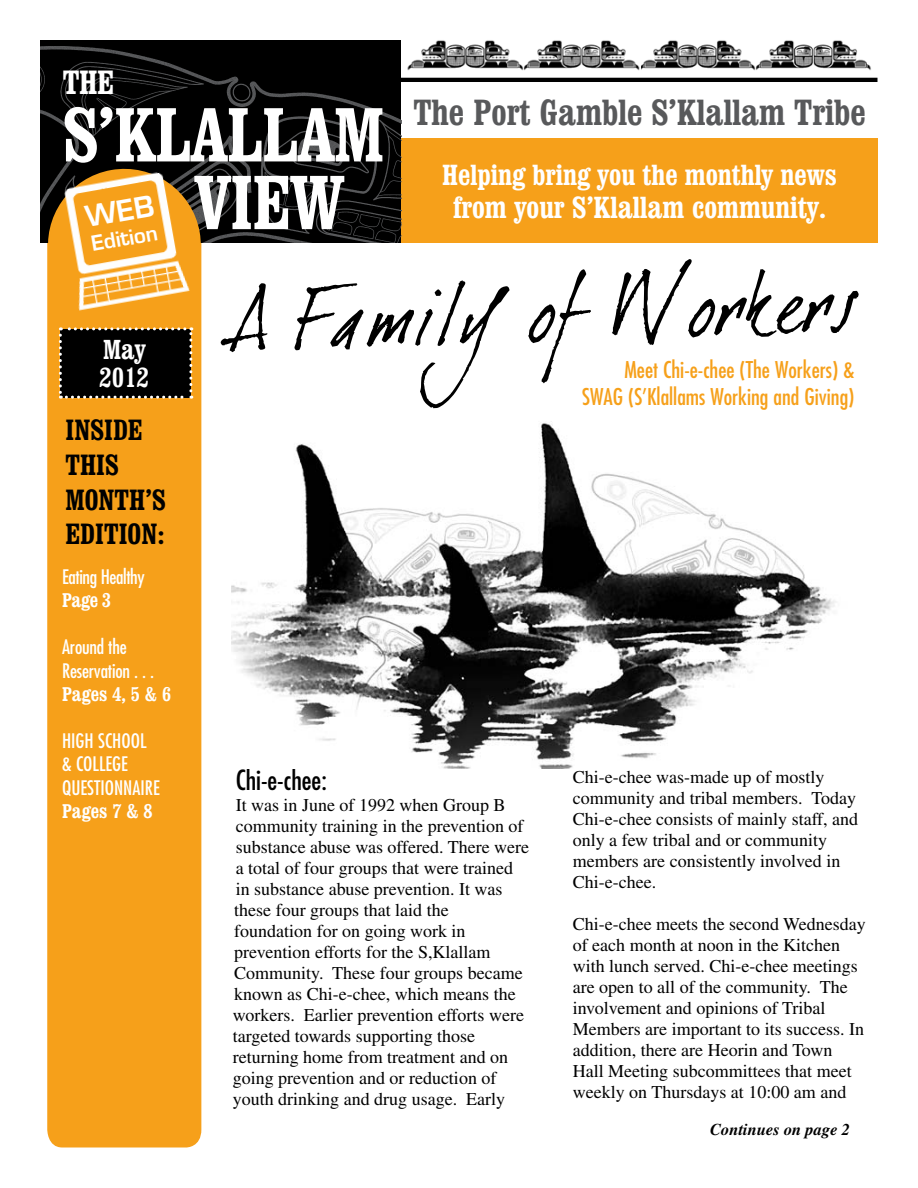
<style>
.page{position:relative;width:918px;height:1188px;background:#fff}
.page>*{position:absolute;margin:0;border:0;box-sizing:border-box;transform-origin:0 0}
.t1{font:700 condensed 75.15px "Clarendon BT";letter-spacing:-.015em;color:#fff}
.t2{font:700 condensed 35.7px "Clarendon BT";color:#58595b}
.t3{font:700 condensed 33.15px "Clarendon BT";color:#fff}
.t4{font:700 condensed 30px "Clarendon BT";color:#fff}
.t5{font:700 condensed 28.8px/34.5px "Clarendon BT";color:#000}
.t6{font:700 condensed 28.65px "Clarendon BT";color:#fff}
.t7{font:condensed 27px "Futura";color:#000}
.t8{font:700 condensed 27px/28.5px "Clarendon BT";color:#fff}
.t9{font:condensed 22.5px/27px "Futura";color:#f6a01a;text-align:right}
.t10{font:600 20.4px "Eurostile";color:#fff}
.t11{font:condensed 19.5px/23.4px "Futura";letter-spacing:-.01em;color:#fff}
.t12{font:700 condensed 19.5px "Clarendon BT";color:#fff}
.t13{font:18px/21px "Times";color:#000}
.t14{font:italic 700 16.5px "Times";color:#000}
</style>
<div class="page">
<img style="left:231px;top:421px;width:605px;height:348px">
<svg style="left:220px;top:259px;width:639px;height:150px"></svg>
<svg style="left:47px;top:399px;width:154px;height:749px;background:#f6a21f"></svg>
<img style="left:755px;top:40px;width:116px;height:30px">
<img style="left:641px;top:40px;width:114px;height:31px">
<img style="left:523px;top:40px;width:117px;height:31px">
<img style="left:407px;top:40px;width:116px;height:31px">
<hr style="left:375px;top:78px;width:502px;height:4px;background:#000">
<div style="left:234px;top:138px;width:644px;height:104px;background:#f6a01a"></div>
<img style="left:40px;top:40px;width:361px;height:202px">
<svg style="left:42px;top:163px;width:165px;height:236px;background:#a67a36"></svg>
<h3 class="t3" style="left:63px;top:62px;width:53px">THE</h3>
<h1 class="t1" style="left:63px;top:88px;width:323px">S’KLALLAM</h1>
<p class="t10" style="left:89px;top:231px;width:68px;rotate:-10deg">Edition</p>
<h1 class="t1" style="left:194px;top:156px;width:152px">VIEW</h1>
<h2 class="t2" style="left:413px;top:90px;width:454px">The Port Gamble S’Klallam Tribe</h2>
<h3 class="t6" style="left:442px;top:157px;width:396px">Helping bring you the monthly news</h3>
<h3 class="t4" style="left:453px;top:189px;width:374px">from your S’Klallam community.</h3>
<h3 class="t8" style="left:99px;top:335px;width:52px">May<br>2012</h3>
<p class="t9" style="left:582px;top:356px;width:274px">Meet Chi-e-chee (The Workers) &amp;<br>SWAG (S’Klallams Working and Giving)</p>
<h3 class="t5" style="left:65px;top:413px;width:102px">INSIDE<br>THIS<br>MONTH’S<br>EDITION:</h3>
<p class="t11" style="left:62px;top:565px;width:84px">Eating Healthy</p>
<p class="t12" style="left:62px;top:588px;width:51px">Page 3</p>
<p class="t11" style="left:62px;top:635px;width:93px">Around the<br>Reservation . . .</p>
<p class="t12" style="left:62px;top:682px;width:111px">Pages 4, 5 &amp; 6</p>
<p class="t11" style="left:62px;top:729px;width:99px">HIGH School<br>&amp; COLLEGE<br>QUESTIONNAIRE</p>
<p class="t12" style="left:62px;top:799px;width:92px">Pages 7 &amp; 8</p>
<h3 class="t7" style="left:236px;top:764px;width:93px">Chi-e-chee:</h3>
<p class="t13" style="left:233px;top:794px;width:298px">It was in June of 1992 when Group B community training in the prevention of substance abuse was offered. There were a total of four groups that were trained<br>in substance abuse prevention. It was these four groups that laid the foundation for on going work in prevention efforts for the S,Klallam Community. These four groups became known as Chi-e-chee, which means the workers. Earlier prevention efforts were targeted towards supporting those returning home from treatment and on going prevention and or reduction of youth drinking and drug usage. Early</p>
<p class="t13" style="left:573px;top:766px;width:287px">Chi-e-chee was-made up of mostly community and tribal members. Today<br>Chi-e-chee consists of mainly staff, and only a few tribal and or community members are consistently involved in<br>Chi-e-chee.</p>
<p class="t13" style="left:573px;top:913px;width:294px">Chi-e-chee meets the second Wednesday of each month at noon in the Kitchen with lunch served. Chi-e-chee meetings are open to all of the community. The involvement and opinions of Tribal Members are important to its success. In addition, there are Heorin and Town Hall Meeting subcommittees that meet weekly on Thursdays at 10:00 am and</p>
<p class="t14" style="left:710px;top:1120px;width:141px">Continues on page 2</p>
</div>
